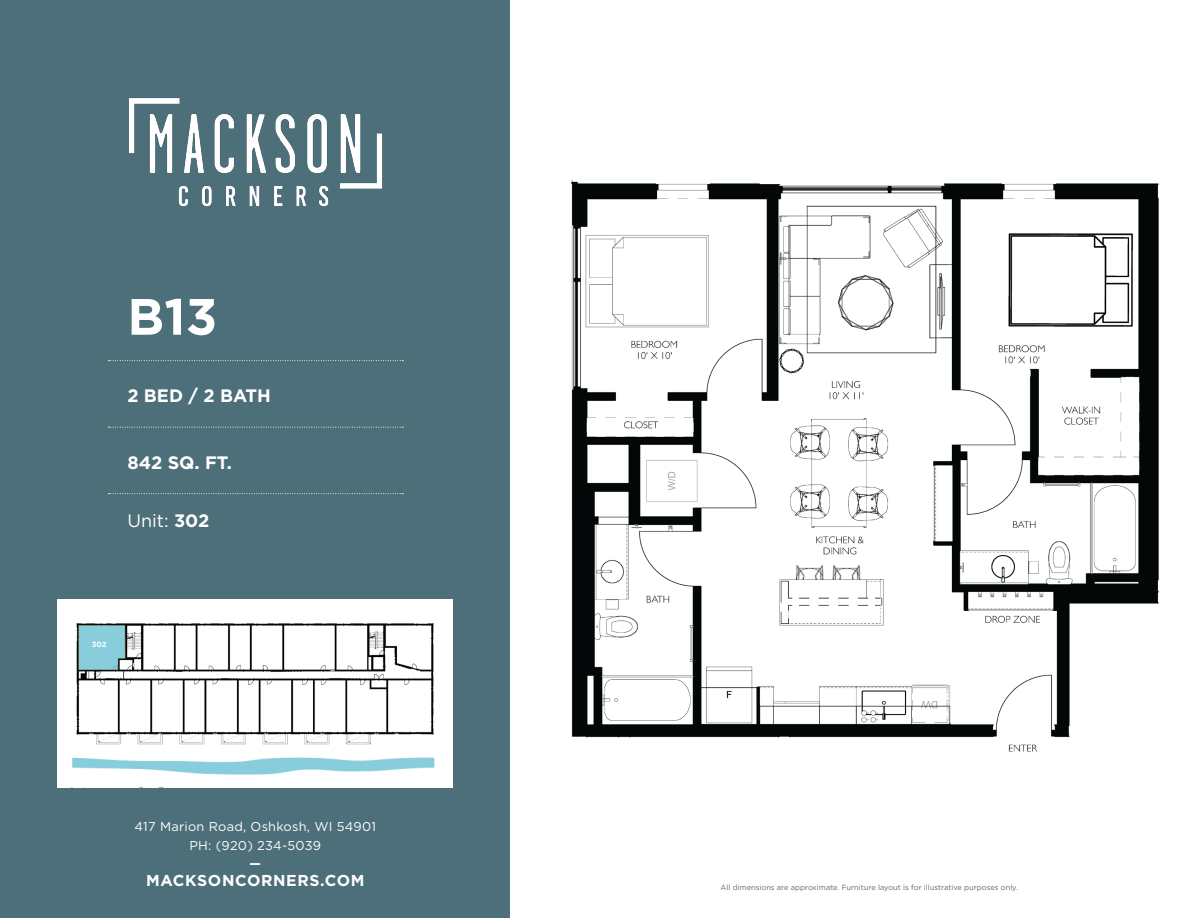
<style>
.page{position:relative;width:1188px;height:918px;background:#fff}
.page>*{position:absolute;margin:0;border:0;box-sizing:border-box;transform-origin:0 0}
.t1{font:700 51px "Gotham";color:#fff}
.t2{font:700 18px "Gotham";color:#fff}
.t3{font:18px "Gotham";color:#fff}
.t4{font:700 15.75px "Gotham";letter-spacing:.04em;color:#fff}
.t5{font:12.75px "Gotham";letter-spacing:.02em;color:#fff}
.t6{font:700 12.75px "Gotham";color:#fff}
.t7{font:7.5px "Gotham";color:#656666}
.t8{font:700 7.5px "Gotham";color:#fff}
.s1{font-weight:700}
</style>
<div class="page">
<div style="left:0;top:0;width:509px;height:918px;background:#4d6f7a"></div>
<img style="left:571px;top:179px;width:588px;height:573px">
<img style="left:58px;top:599px;width:395px;height:188px">
<svg style="left:108px;top:427px;width:295px;height:1px"></svg>
<svg style="left:108px;top:360px;width:295px;height:1px"></svg>
<svg style="left:108px;top:493px;width:295px;height:1px"></svg>
<img style="left:128px;top:98px;width:255px;height:109px">
<img style="left:61px;top:722px;width:384px;height:66px">
<p class="t1" style="left:127px;top:287px;width:92px">B13</p>
<p class="t2" style="left:127px;top:385px;width:145px">2 BED / 2 BATH</p>
<p class="t2" style="left:127px;top:452px;width:106px">842 SQ. FT.</p>
<p class="t3" style="left:127px;top:509px;width:84px">Unit: <span class="s1">302</span></p>
<p class="t8" style="left:92px;top:640px;width:16px">302</p>
<p class="t5" style="left:135px;top:819px;width:243px">417 Marion Road, Oshkosh, WI 54901</p>
<p class="t5" style="left:189px;top:837px;width:133px">PH: (920) 234-5039</p>
<p class="t6" style="left:250px;top:856px;width:13px">—</p>
<p class="t4" style="left:146px;top:872px;width:220px">MACKSONCORNERS.COM</p>
<p class="t7" style="left:721px;top:883px;width:299px">All dimensions are approximate. Furniture layout is for illustrative purposes only.</p>
</div>
